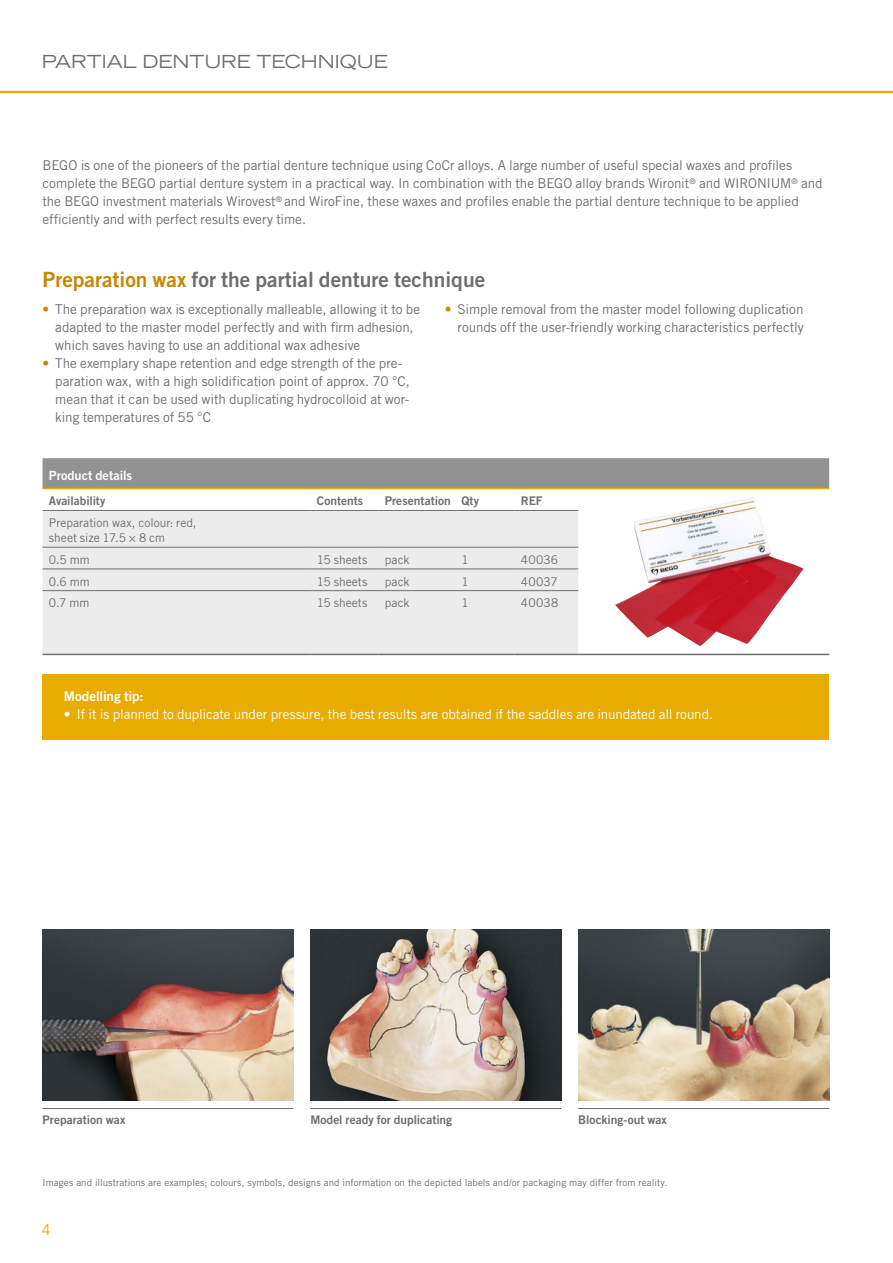
<style>
.page{position:relative;width:893px;height:1263px;background:#fff}
.page>*{position:absolute;margin:0;border:0;box-sizing:border-box;transform-origin:0 0}
.t1{font:21px "Trade Gothic LT Pro Bd 2";color:#6e6e6e}
.t2{font:expanded 18px "Trade Gothic LT Std";color:#6e6e6e}
.t3{font:15px "Trade Gothic LT Pro";color:#e8ac00}
.t4{font:13.5px/18px "Trade Gothic LT Pro";letter-spacing:-.005em;color:#6e6e6e}
.t5{font:13.5px "Trade Gothic LT Pro";letter-spacing:-.005em;color:#fff}
.t6{font:13.5px "Trade Gothic LT Pro Bd 2";letter-spacing:-.01em;color:#fff}
.t7{font:12.75px "Trade Gothic LT Pro Bd 2";letter-spacing:.005em;color:#fff}
.t8{font:12px/15px "Trade Gothic LT Pro";color:#6e6e6e}
.t9{font:12px "Trade Gothic LT Pro Bd 2";color:#6e6e6e}
.t10{font:9.75px "Trade Gothic LT Pro";letter-spacing:.005em;color:#6e6e6e}
.s1{color:#c78700}
</style>
<div class="page">
<hr style="left:0;top:91px;width:893px;height:2px;background:#e8ac00">
<div style="left:43px;top:674px;width:786px;height:66px;background:#e8ac00"></div>
<img style="left:615px;top:497px;width:189px;height:149px">
<img style="left:310px;top:930px;width:251px;height:171px">
<hr style="left:43px;top:1108px;width:250px;height:1px;background:#6e6e6e">
<hr style="left:310px;top:1108px;width:251px;height:1px;background:#6e6e6e">
<hr style="left:578px;top:1108px;width:251px;height:1px;background:#6e6e6e">
<img style="left:43px;top:930px;width:250px;height:171px">
<img style="left:578px;top:930px;width:251px;height:171px">
<div style="left:43px;top:458px;width:786px;height:30px;background:#919291"></div>
<div style="left:43px;top:511px;width:535px;height:143px;background:#ececec"></div>
<hr style="left:43px;top:510px;width:267px;height:1px;background:#6e6e6e">
<hr style="left:310px;top:510px;width:68px;height:1px;background:#6e6e6e">
<hr style="left:378px;top:510px;width:77px;height:1px;background:#6e6e6e">
<hr style="left:455px;top:510px;width:59px;height:1px;background:#6e6e6e">
<hr style="left:514px;top:510px;width:64px;height:1px;background:#6e6e6e">
<hr style="left:43px;top:547px;width:267px;height:1px;background:#6e6e6e">
<hr style="left:310px;top:547px;width:68px;height:1px;background:#6e6e6e">
<hr style="left:378px;top:547px;width:77px;height:1px;background:#6e6e6e">
<hr style="left:455px;top:547px;width:59px;height:1px;background:#6e6e6e">
<hr style="left:514px;top:547px;width:64px;height:1px;background:#6e6e6e">
<hr style="left:43px;top:568px;width:267px;height:1px;background:#6e6e6e">
<hr style="left:310px;top:568px;width:68px;height:1px;background:#6e6e6e">
<hr style="left:378px;top:568px;width:77px;height:1px;background:#6e6e6e">
<hr style="left:455px;top:568px;width:59px;height:1px;background:#6e6e6e">
<hr style="left:514px;top:568px;width:64px;height:1px;background:#6e6e6e">
<hr style="left:43px;top:590px;width:267px;height:1px;background:#6e6e6e">
<hr style="left:310px;top:590px;width:68px;height:1px;background:#6e6e6e">
<hr style="left:378px;top:590px;width:77px;height:1px;background:#6e6e6e">
<hr style="left:455px;top:590px;width:59px;height:1px;background:#6e6e6e">
<hr style="left:514px;top:590px;width:64px;height:1px;background:#6e6e6e">
<hr style="left:43px;top:488px;width:267px;height:1px;background:#e8ac00">
<hr style="left:310px;top:488px;width:68px;height:1px;background:#e8ac00">
<hr style="left:378px;top:488px;width:77px;height:1px;background:#e8ac00">
<hr style="left:455px;top:488px;width:59px;height:1px;background:#e8ac00">
<hr style="left:514px;top:488px;width:64px;height:1px;background:#e8ac00">
<hr style="left:578px;top:488px;width:251px;height:1px;background:#e8ac00">
<hr style="left:43px;top:654px;width:267px;height:1px;background:#6e6e6e">
<hr style="left:310px;top:654px;width:68px;height:1px;background:#6e6e6e">
<hr style="left:378px;top:654px;width:77px;height:1px;background:#6e6e6e">
<hr style="left:455px;top:654px;width:59px;height:1px;background:#6e6e6e">
<hr style="left:514px;top:654px;width:64px;height:1px;background:#6e6e6e">
<hr style="left:578px;top:654px;width:251px;height:1px;background:#6e6e6e">
<h2 class="t2" style="left:42px;top:50px;width:348px">PARTIAL DENTURE TECHNIQUE</h2>
<p class="t4" style="left:43px;top:156px;width:782px">BEGO is one of the pioneers of the partial denture technique using CoCr alloys. A large number of useful special waxes and profiles complete the BEGO partial denture system in a practical way. In combination with the BEGO alloy brands Wironit<sup>®</sup> and WIRONIUM<sup>®</sup> and the BEGO investment materials Wirovest<sup>®</sup> and WiroFine, these waxes and profiles enable the partial denture technique to be applied efficiently and with perfect results every time.</p>
<h1 class="t1" style="left:43px;top:267px;width:444px"><span class="s1">Preparation wax</span> for the partial denture technique</h1>
<p class="t4" style="left:55px;top:300px;width:366px;text-indent:-13px"><span class="s1">•</span> The preparation wax is exceptionally malleable, allowing it to be adapted to the master model perfectly and with firm adhesion, which saves having to use an additional wax adhesive</p>
<p class="t4" style="left:55px;top:354px;width:356px;text-indent:-13px"><span class="s1">•</span> The exemplary shape retention and edge strength of the pre&shy;paration wax, with a high solidification point of approx. 70 °C, mean that it can be used with duplicating hydrocolloid at wor&shy;king temperatures of 55 °C</p>
<p class="t4" style="left:445px;top:300px;width:360px;text-align:right"><span class="s1">•</span> Simple removal from the master model following duplication rounds off the user-friendly working characteristics perfectly</p>
<p class="t7" style="left:49px;top:467px;width:85px">Product details</p>
<p class="t9" style="left:49px;top:494px;width:58px">Availability</p>
<p class="t9" style="left:317px;top:494px;width:48px">Contents</p>
<p class="t9" style="left:385px;top:494px;width:96px">Presentation Qty</p>
<p class="t9" style="left:521px;top:494px;width:23px">REF</p>
<p class="t8" style="left:49px;top:515px;width:149px">Preparation wax, colour: red, sheet size 17.5 × 8 cm</p>
<p class="t8" style="left:49px;top:552px;width:42px">0.5 mm</p>
<p class="t8" style="left:317px;top:552px;width:52px">15 sheets</p>
<p class="t8" style="left:385px;top:552px;width:26px">pack</p>
<p class="t8" style="left:461px;top:552px;width:9px">1</p>
<p class="t8" style="left:521px;top:552px;width:39px">40036</p>
<p class="t8" style="left:49px;top:574px;width:42px">0.6 mm</p>
<p class="t8" style="left:317px;top:574px;width:52px">15 sheets</p>
<p class="t8" style="left:385px;top:574px;width:26px">pack</p>
<p class="t8" style="left:461px;top:574px;width:9px">1</p>
<p class="t8" style="left:521px;top:574px;width:38px">40037</p>
<p class="t8" style="left:49px;top:595px;width:42px">0.7 mm</p>
<p class="t8" style="left:317px;top:595px;width:52px">15 sheets</p>
<p class="t8" style="left:385px;top:595px;width:26px">pack</p>
<p class="t8" style="left:461px;top:595px;width:9px">1</p>
<p class="t8" style="left:521px;top:595px;width:39px">40038</p>
<p class="t6" style="left:64px;top:688px;width:81px">Modelling tip:</p>
<p class="t5" style="left:64px;top:706px;width:651px">• If it is planned to duplicate under pressure, the best results are obtained if the saddles are inundated all round.</p>
<p class="t9" style="left:43px;top:1112px;width:84px">Preparation wax</p>
<p class="t9" style="left:310px;top:1112px;width:143px">Model ready for duplicating</p>
<p class="t9" style="left:578px;top:1112px;width:90px">Blocking-out wax</p>
<p class="t10" style="left:43px;top:1176px;width:627px">Images and illustrations are examples; colours, symbols, designs and information on the depicted labels and/or packaging may differ from reality.</p>
<p class="t3" style="left:42px;top:1220px;width:11px">4</p>
</div>
